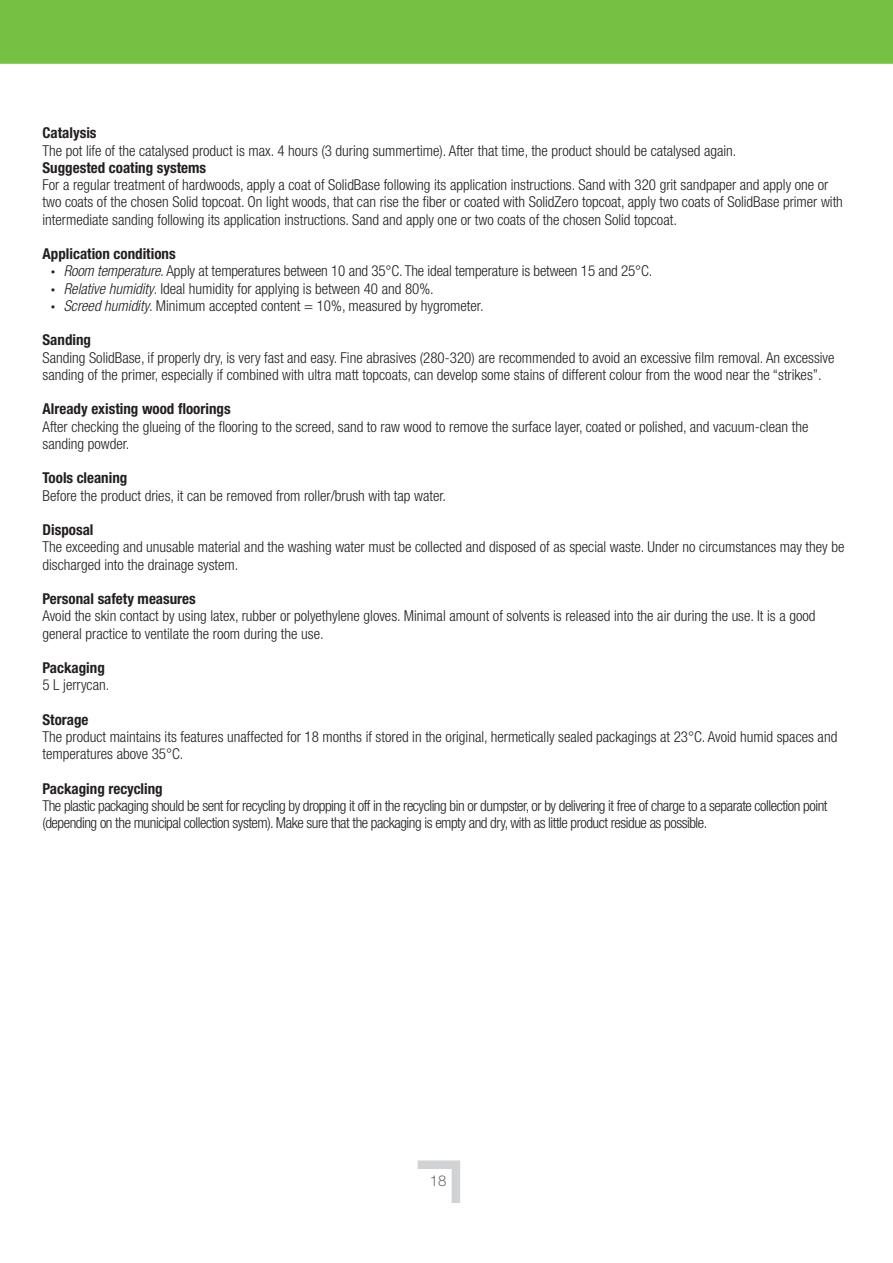
<style>
.page{position:relative;width:893px;height:1263px;background:#fff}
.page>*{position:absolute;margin:0;border:0;box-sizing:border-box;transform-origin:0 0}
.t1{font:300 condensed 15px/17.2px "Helvetica Neue LT Std";color:#231f20}
.t2{font:300 condensed 15px/17.2px "Helvetica Neue LT Std";letter-spacing:-.03em;color:#231f20}
.t3{font:700 condensed 15px "Helvetica Neue LT Std";color:#231f20}
.t4{font:300 15px "Helvetica Neue LT Std";color:#6c6d70}
.s1{font-weight:700}
.s2{font-weight:800}
.s3{font-style:italic}
</style>
<div class="page">
<svg style="left:418px;top:1160px;width:42px;height:43px"></svg>
<div style="left:0;top:0;width:893px;height:64px;background:#76c043"></div>
<p class="t3" style="left:43px;top:124px;width:56px">Catalysis</p>
<p class="t1" style="left:43px;top:141px;width:695px">The pot life of the catalysed product is max. 4 hours (3 during summertime). After that time, the product should be catalysed again.</p>
<p class="t3" style="left:43px;top:158px;width:165px">Suggested coating systems</p>
<p class="t1" style="left:43px;top:176px;width:802px">For a regular treatment of hardwoods, apply a coat of SolidBase following its application instructions. Sand with 320 grit sandpaper and apply one or two coats of the chosen Solid topcoat. On light woods, that can rise the fiber or coated with SolidZero topcoat, apply two coats of SolidBase primer with intermediate sanding following its application instructions. Sand and apply one or two coats of the chosen Solid topcoat.</p>
<p class="t1" style="left:51px;top:245px;width:603px;text-indent:-9px"><span class="s1">Application conditions<br></span><span class="s2">∙</span> <span class="s3">Room temperature.</span> Apply at temperatures between 10 and 35°C. The ideal temperature is between 15 and 25°C. <span class="s2">∙</span> <span class="s3">Relative humidity</span>. Ideal humidity for applying is between 40 and 80%.<br><span class="s2">∙</span> <span class="s3">Screed humidity</span>. Minimum accepted content = 10%, measured by hygrometer.</p>
<p class="t3" style="left:43px;top:331px;width:50px">Sanding</p>
<p class="t1" style="left:43px;top:348px;width:793px">Sanding SolidBase, if properly dry, is very fast and easy. Fine abrasives (280-320) are recommended to avoid an excessive film removal. An excessive sanding of the primer, especially if combined with ultra matt topcoats, can develop some stains of different colour from the wood near the “strikes”.</p>
<p class="t3" style="left:43px;top:400px;width:190px">Already existing wood floorings</p>
<p class="t1" style="left:43px;top:417px;width:767px">After checking the glueing of the flooring to the screed, sand to raw wood to remove the surface layer, coated or polished, and vacuum-clean the sanding powder.</p>
<p class="t3" style="left:43px;top:469px;width:86px">Tools cleaning</p>
<p class="t1" style="left:43px;top:486px;width:405px">Before the product dries, it can be removed from roller/brush with tap water.</p>
<p class="t3" style="left:43px;top:521px;width:53px">Disposal</p>
<p class="t1" style="left:43px;top:538px;width:803px">The exceeding and unusable material and the washing water must be collected and disposed of as special waste. Under no circumstances may they be discharged into the drainage system.</p>
<p class="t3" style="left:43px;top:590px;width:155px">Personal safety measures</p>
<p class="t1" style="left:43px;top:607px;width:774px">Avoid the skin contact by using latex, rubber or polyethylene gloves. Minimal amount of solvents is released into the air during the use. It is a good general practice to ventilate the room during the use.</p>
<p class="t3" style="left:43px;top:659px;width:64px">Packaging</p>
<p class="t1" style="left:43px;top:676px;width:68px">5 L jerrycan.</p>
<p class="t3" style="left:43px;top:710px;width:48px">Storage</p>
<p class="t1" style="left:43px;top:728px;width:796px">The product maintains its features unaffected for 18 months if stored in the original, hermetically sealed packagings at 23°C. Avoid humid spaces and temperatures above 35°C.</p>
<p class="t3" style="left:43px;top:779px;width:122px">Packaging recycling</p>
<p class="t2" style="left:43px;top:797px;width:786px">The plastic packaging should be sent for recycling by dropping it off in the recycling bin or dumpster, or by delivering it free of charge to a separate collection point (depending on the municipal collection system). Make sure that the packaging is empty and dry, with as little product residue as possible.</p>
<p class="t4" style="left:430px;top:1171px;width:18px">18</p>
</div>
